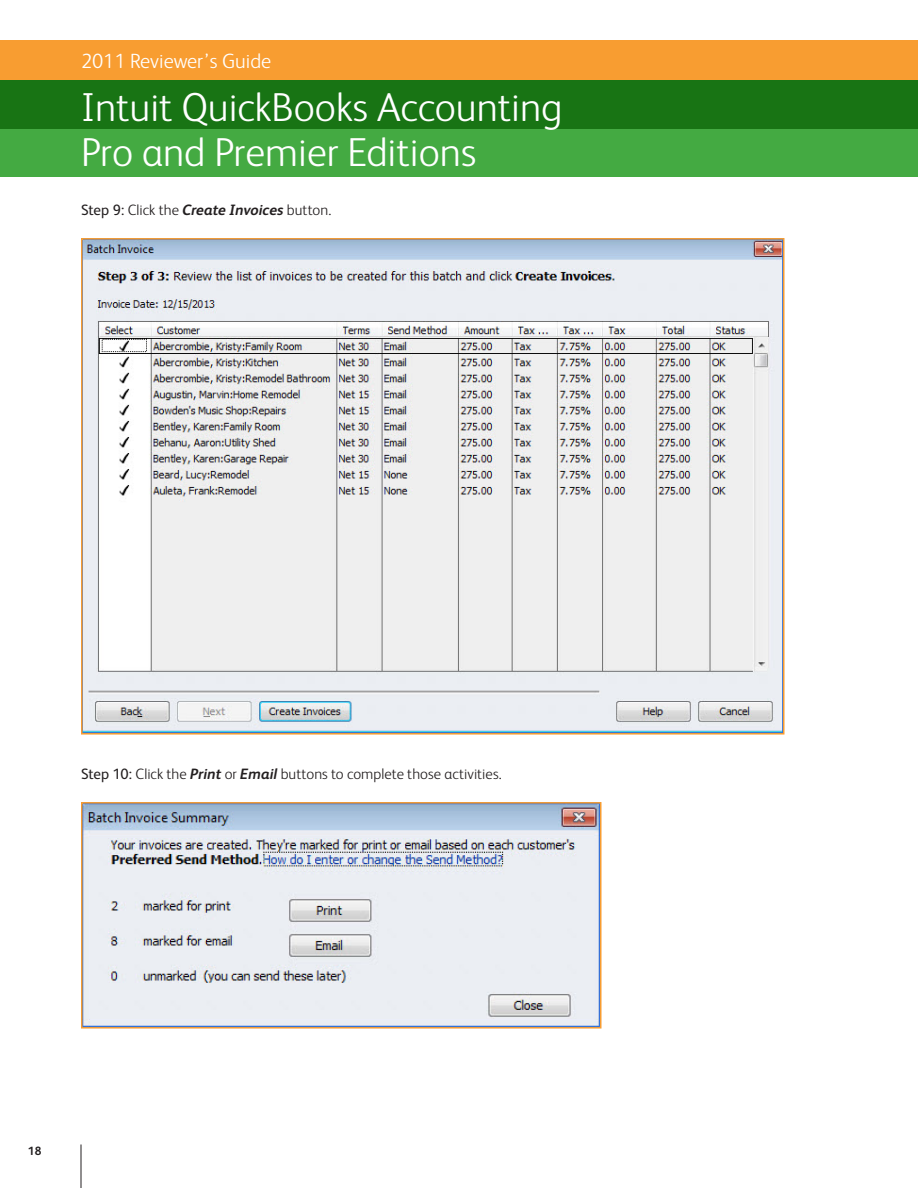
<style>
.page{position:relative;width:918px;height:1188px;background:#fff}
.page>*{position:absolute;margin:0;border:0;box-sizing:border-box;transform-origin:0 0}
.t1{font:300 40.5px/45px "FS Albert";color:#fff}
.t2{font:300 20.7px "FS Albert";color:#fff}
.Body{font:300 15px "FS Albert";letter-spacing:.005em;color:#231f20}
.t3{font:700 12px "FS Albert";color:#231f20}
.s1{font-weight:400}
.s2{font-weight:700;font-style:italic}
</style>
<div class="page">
<div style="left:0;top:40px;width:918px;height:40px;background:#f89d31"></div>
<div style="left:0;top:80px;width:918px;height:96px;background:#44aa42"></div>
<div style="left:0;top:80px;width:918px;height:48px;background:#187414"></div>
<hr style="left:81px;top:1144px;width:1px;height:44px;background:#231f20">
<img style="left:84px;top:241px;width:697px;height:491px">
<div style="left:81px;top:238px;width:703px;height:497px;border:2px solid #f89d31"></div>
<img style="left:84px;top:805px;width:515px;height:221px">
<div style="left:81px;top:802px;width:521px;height:227px;border:2px solid #f89d31"></div>
<h2 class="t2" style="left:81px;top:48px;width:192px">2011 Reviewer’s Guide</h2>
<h1 class="t1" style="left:81px;top:83px;width:483px">Intuit QuickBooks Accounting<br>Pro and Premier Editions</h1>
<p class="Body" style="left:81px;top:200px;width:252px"><span class="s1">Step 9:</span> Click the <span class="s2">Create Invoices</span> button.</p>
<p class="Body" style="left:81px;top:764px;width:422px"><span class="s1">Step 10:</span> Click the <span class="s2">Print</span> or <span class="s2">Email</span> buttons to complete those activities.</p>
<p class="t3" style="left:28px;top:1143px;width:15px">18</p>
</div>
